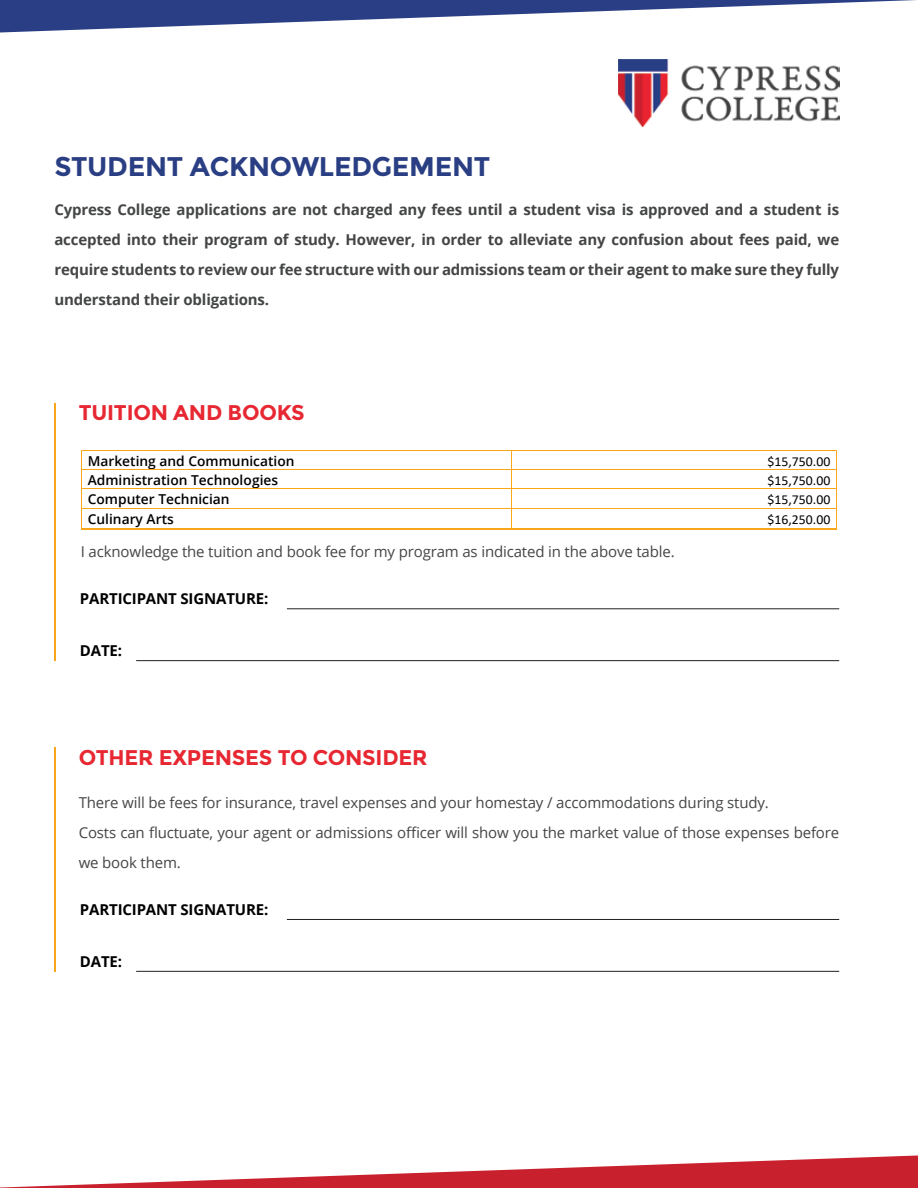
<style>
.page{position:relative;width:918px;height:1188px;background:#fff}
.page>*{position:absolute;margin:0;border:0;box-sizing:border-box;transform-origin:0 0}
.t1{font:700 27px "Montserrat";letter-spacing:-.01em;color:#2a3e83}
.t2{font:700 21.3px "Montserrat";letter-spacing:-.01em;color:#e72731}
.t3{font:700 15px/30px "Open Sans";letter-spacing:-.01em;color:#444545;text-align:justify}
.t4{font:15px/30px "Open Sans";letter-spacing:-.01em;color:#444545}
.t5{font:700 15px "Open Sans";letter-spacing:-.01em;color:#000}
.t6{font:600 13.65px "Open Sans";color:#000}
.t7{font:13.65px "Calibri";color:#000}
</style>
<div class="page">
<svg style="left:0;top:1155px;width:918px;height:33px"></svg>
<svg style="left:0;top:0;width:917px;height:33px"></svg>
<img style="left:619px;top:60px;width:220px;height:67px">
<hr style="left:287px;top:609px;width:552px;height:1px;background:#231f20">
<hr style="left:136px;top:660px;width:703px;height:1px;background:#231f20">
<hr style="left:54px;top:403px;width:2px;height:258px;background:#faa61a">
<hr style="left:287px;top:919px;width:552px;height:1px;background:#231f20">
<hr style="left:136px;top:971px;width:703px;height:1px;background:#231f20">
<hr style="left:54px;top:747px;width:2px;height:224px;background:#faa61a">
<hr style="left:82px;top:469px;width:429px;height:1px;background:#faa61a">
<hr style="left:82px;top:451px;width:429px;height:1px;background:#faa61a">
<hr style="left:512px;top:469px;width:325px;height:1px;background:#faa61a">
<hr style="left:512px;top:451px;width:325px;height:1px;background:#faa61a">
<hr style="left:82px;top:489px;width:429px;height:1px;background:#faa61a">
<hr style="left:512px;top:489px;width:325px;height:1px;background:#faa61a">
<hr style="left:82px;top:508px;width:429px;height:1px;background:#faa61a">
<hr style="left:512px;top:508px;width:325px;height:1px;background:#faa61a">
<hr style="left:82px;top:528px;width:429px;height:1px;background:#faa61a">
<svg style="left:511px;top:451px;width:1px;height:78px"></svg>
<hr style="left:512px;top:528px;width:325px;height:1px;background:#faa61a">
<hr style="left:81px;top:451px;width:1px;height:78px;background:#faa61a">
<hr style="left:837px;top:451px;width:1px;height:78px;background:#faa61a">
<h1 class="t1" style="left:54px;top:150px;width:438px">STUDENT ACKNOWLEDGEMENT</h1>
<p class="t3" style="left:54px;top:194px;width:786px">Cypress College applications are not charged any fees until a student visa is approved and a student is accepted into their program of study. However, in order to alleviate any confusion about fees paid, we require students to review our fee structure with our admissions team or their agent to make sure they fully understand their obligations.</p>
<h2 class="t2" style="left:79px;top:400px;width:227px">TUITION AND BOOKS</h2>
<p class="t6" style="left:88px;top:451px;width:208px">Marketing and Communication</p>
<p class="t7" style="left:767px;top:452px;width:64px">$15,750.00</p>
<p class="t6" style="left:88px;top:471px;width:192px">Administration Technologies</p>
<p class="t7" style="left:767px;top:471px;width:64px">$15,750.00</p>
<p class="t6" style="left:88px;top:490px;width:143px">Computer Technician</p>
<p class="t7" style="left:767px;top:490px;width:64px">$15,750.00</p>
<p class="t6" style="left:88px;top:510px;width:87px">Culinary Arts</p>
<p class="t7" style="left:767px;top:510px;width:64px">$16,250.00</p>
<p class="t4" style="left:81px;top:536px;width:595px">I acknowledge the tuition and book fee for my program as indicated in the above table.</p>
<p class="t5" style="left:80px;top:588px;width:190px">PARTICIPANT SIGNATURE:</p>
<p class="t5" style="left:80px;top:640px;width:44px">DATE:</p>
<h2 class="t2" style="left:79px;top:744px;width:350px">OTHER EXPENSES TO CONSIDER</h2>
<p class="t4" style="left:79px;top:787px;width:762px">There will be fees for insurance, travel expenses and your homestay / accommodations during study.<br>Costs can fluctuate, your agent or admissions officer will show you the market value of those expenses before we book them.</p>
<p class="t5" style="left:80px;top:899px;width:190px">PARTICIPANT SIGNATURE:</p>
<p class="t5" style="left:80px;top:951px;width:44px">DATE:</p>
</div>
